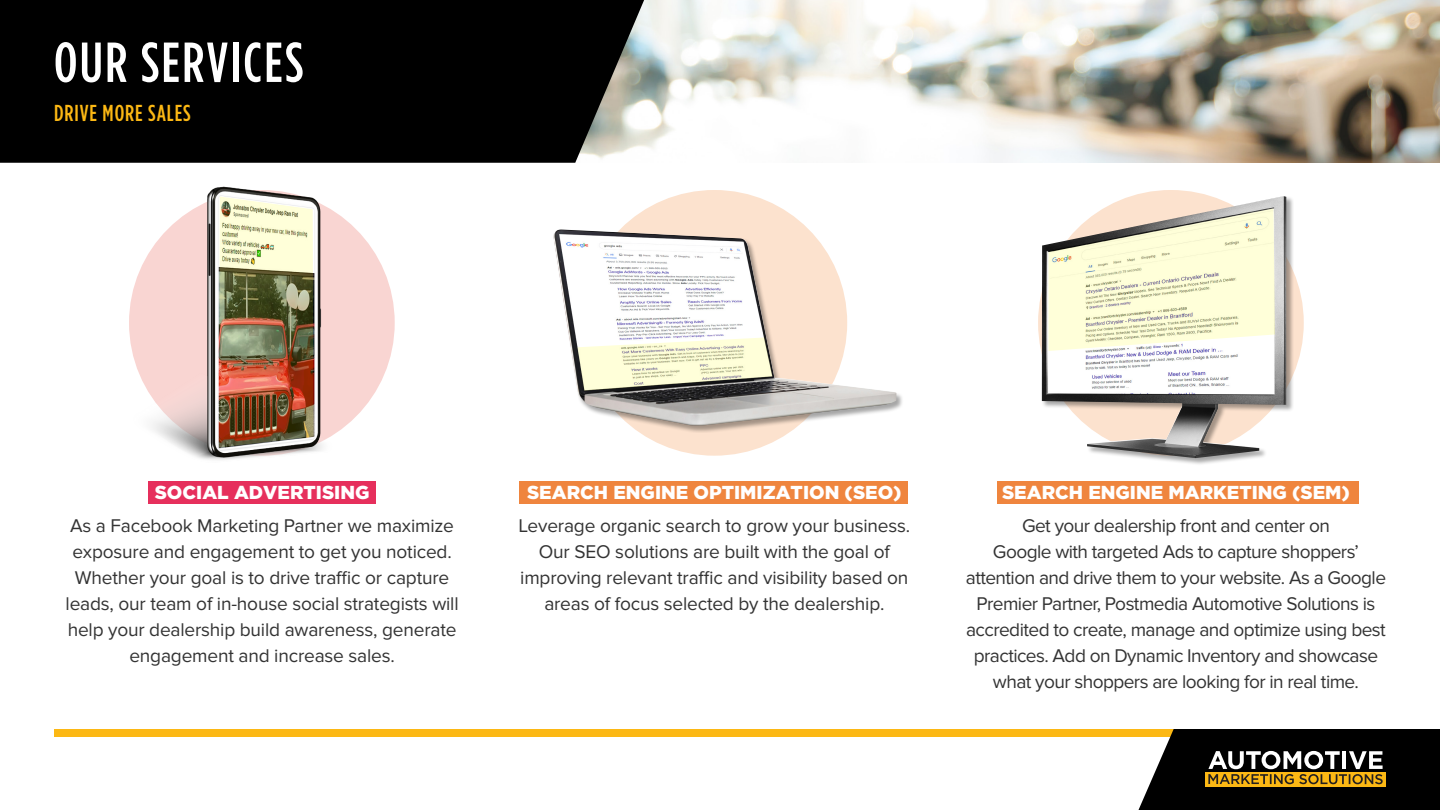
<style>
.page{position:relative;width:1440px;height:810px;background:#fff}
.page>*{position:absolute;margin:0;border:0;box-sizing:border-box;transform-origin:0 0}
.t1{font:500 condensed 56.25px "Gotham";letter-spacing:.04em;color:#fff}
.t2{font:500 condensed 23.02px "Gotham";letter-spacing:.04em;color:#fcb814}
.t3{font:19.12px/26px "Proxima Nova";letter-spacing:-.01em;color:#333;text-align:center}
.t4{font:19.12px/26px "Proxima Nova";letter-spacing:-.03em;color:#333;text-align:center}
.t5{font:900 18.75px "Gotham";color:#fff}
</style>
<div class="page">
<img style="left:644px;top:0;width:796px;height:163px">
<div style="left:54px;top:729px;width:1386px;height:8px;background:#fcb814"></div>
<div style="left:0;top:0;width:644px;height:163px;background:#000"></div>
<div style="left:148px;top:482px;width:228px;height:22px;background:#e62f5c"></div>
<div style="left:129px;top:190px;width:266px;height:266px;background:#f9d5d2;border-radius:50%"></div>
<img style="left:132px;top:186px;width:201px;height:274px">
<div style="left:520px;top:482px;width:388px;height:22px;background:#ef853e"></div>
<div style="left:582px;top:190px;width:265px;height:266px;background:#fce2ce;border-radius:50%"></div>
<div style="left:553px;top:229px;width:351px;height:204px;background:#000;opacity:.35"></div>
<img style="left:553px;top:230px;width:343px;height:196px">
<svg style="left:578px;top:338px;width:194px;height:53px;background:#d5d5ba"></svg>
<div style="left:998px;top:482px;width:361px;height:22px;background:#ef853e"></div>
<div style="left:1041px;top:196px;width:253px;height:270px;background:#000;opacity:.35"></div>
<img style="left:1042px;top:196px;width:244px;height:262px">
<svg style="left:1048px;top:208px;width:227px;height:143px;background:#eeecce"></svg>
<img style="left:219px;top:196px;width:95px;height:252px">
<svg style="left:1138px;top:729px;width:302px;height:81px;background:#342d1e"></svg>
<p class="t1" style="left:54px;top:31px;width:251px">OUR SERVICES</p>
<p class="t2" style="left:54px;top:101px;width:138px">DRIVE MORE SALES</p>
<p class="t5" style="left:155px;top:481px;width:216px">SOCIAL ADVERTISING</p>
<p class="t3" style="left:66px;top:513px;width:395px">As a Facebook Marketing Partner we maximize exposure and engagement to get you noticed.<br>Whether your goal is to drive traffic or capture leads, our team of in-house social strategists will help your dealership build awareness, generate engagement and increase sales.</p>
<p class="t5" style="left:527px;top:481px;width:376px">SEARCH ENGINE OPTIMIZATION (SEO)</p>
<p class="t3" style="left:519px;top:513px;width:393px">Leverage organic search to grow your business.<br>Our SEO solutions are built with the goal of improving relevant traffic and visibility based on areas of focus selected by the dealership.</p>
<p class="t5" style="left:1002px;top:481px;width:349px">SEARCH ENGINE MARKETING (SEM)</p>
<p class="t4" style="left:966px;top:513px;width:422px">Get your dealership front and center on<br>Google with targeted Ads to capture shoppers’ attention and drive them to your website. As a Google Premier Partner, Postmedia Automotive Solutions is accredited to create, manage and optimize using best practices. Add on Dynamic Inventory and showcase what your shoppers are looking for in real time.</p>
</div>
